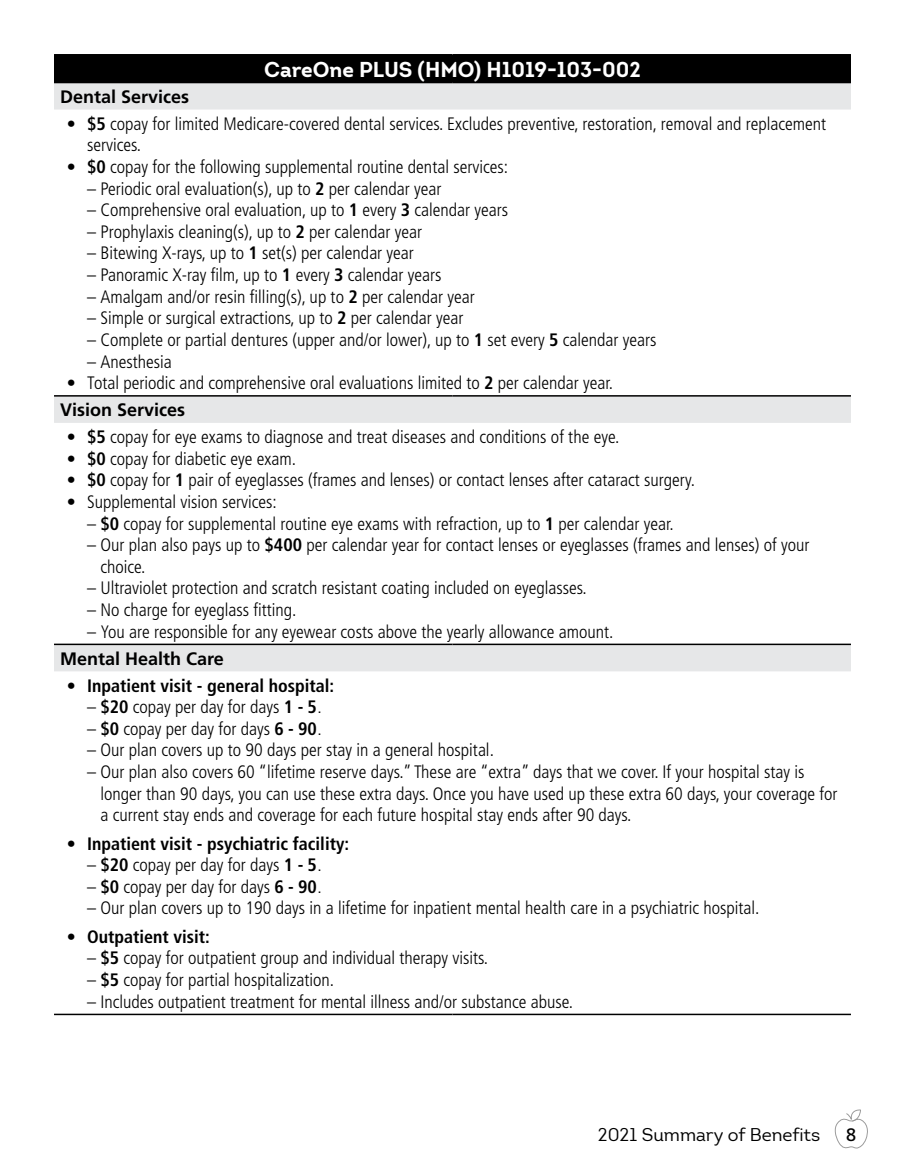
<style>
.page{position:relative;width:905px;height:1175px;background:#fff}
.page>*{position:absolute;margin:0;border:0;box-sizing:border-box;transform-origin:0 0}
.Sec_Tittles{font:700 21px "Intro";color:#fff}
.t1{font:300 condensed 18px/21.6px "Frutiger";color:#000}
.t2{font:700 condensed 18px "Frutiger";color:#000}
.t3{font:700 18px "Frutiger";color:#000}
.t4{font:18px "Intro";color:#000}
.t5{font:18px "Frutiger";color:#000}
.s1{font-weight:700}
.s2{font-stretch:normal}
</style>
<div class="page">
<svg style="left:834px;top:1109px;width:34px;height:39px"></svg>
<div style="left:54px;top:55px;width:796px;height:27px;background:#000"></div>
<svg style="left:54px;top:83px;width:796px;height:588px"></svg>
<hr style="left:54px;top:54px;width:398px;height:2px;background:#000">
<hr style="left:452px;top:54px;width:398px;height:2px;background:#000">
<hr style="left:54px;top:82px;width:398px;height:1px;background:#000">
<hr style="left:452px;top:82px;width:398px;height:1px;background:#000">
<hr style="left:54px;top:395px;width:398px;height:1px;background:#000">
<hr style="left:452px;top:395px;width:398px;height:1px;background:#000">
<hr style="left:54px;top:643px;width:398px;height:2px;background:#000">
<hr style="left:452px;top:643px;width:398px;height:2px;background:#000">
<hr style="left:54px;top:1013px;width:398px;height:2px;background:#000">
<hr style="left:452px;top:1013px;width:398px;height:2px;background:#000">
<p class="Sec_Tittles" style="left:264px;top:56px;width:378px">CareOne PLUS (HMO) H1019-103-002</p>
<p class="t3" style="left:60px;top:86px;width:131px">Dental Services</p>
<p class="t1" style="left:87px;top:113px;width:740px;text-indent:-20px"><span class="s1">• $5</span> copay for limited Medicare-covered dental services. Excludes preventive, restoration, removal and replacement services.</p>
<p class="t1" style="left:67px;top:156px;width:443px"><span class="s1">• $0</span> copay for the following supplemental routine dental services:</p>
<p class="t1" style="left:87px;top:178px;width:356px">– Periodic oral evaluation(s), up to <span class="s1">2</span> per calendar year</p>
<p class="t1" style="left:87px;top:199px;width:422px">– Comprehensive oral evaluation, up to <span class="s1">1</span> every <span class="s1">3</span> calendar years</p>
<p class="t1" style="left:87px;top:221px;width:336px">– Prophylaxis cleaning(s), up to <span class="s1">2</span> per calendar year</p>
<p class="t1" style="left:87px;top:243px;width:328px">– Bitewing X-rays, up to <span class="s1">1</span> set(s) per calendar year</p>
<p class="t1" style="left:87px;top:264px;width:356px">– Panoramic X-ray film, up to <span class="s1">1</span> every <span class="s1">3</span> calendar years</p>
<p class="t1" style="left:87px;top:286px;width:389px">– Amalgam and/or resin filling(s), up to <span class="s1">2</span> per calendar year</p>
<p class="t1" style="left:87px;top:307px;width:378px">– Simple or surgical extractions, up to <span class="s1">2</span> per calendar year</p>
<p class="t1" style="left:87px;top:329px;width:571px">– Complete or partial dentures (upper and/or lower), up to <span class="s1">1</span> set every <span class="s1">5</span> calendar years</p>
<p class="t1" style="left:87px;top:351px;width:86px">– Anesthesia</p>
<p class="t1" style="left:67px;top:372px;width:548px">• Total periodic and comprehensive oral evaluations limited to <span class="s1">2</span> per calendar year.</p>
<p class="t3" style="left:60px;top:399px;width:127px">Vision Services</p>
<p class="t1" style="left:67px;top:426px;width:554px"><span class="s1">• $5</span> copay for eye exams to diagnose and treat diseases and conditions of the eye.</p>
<p class="t1" style="left:67px;top:448px;width:231px"><span class="s1">• $0</span> copay for diabetic eye exam.</p>
<p class="t1" style="left:67px;top:469px;width:630px"><span class="s1">• $0</span> copay for <span class="s1">1</span> pair of eyeglasses (frames and lenses) or contact lenses after cataract surgery.</p>
<p class="t1" style="left:67px;top:491px;width:211px">• Supplemental vision services:</p>
<p class="t1" style="left:87px;top:513px;width:588px">– <span class="s1">$0</span> copay for supplemental routine eye exams with refraction, up to <span class="s1">1</span> per calendar year.</p>
<p class="t1" style="left:100px;top:534px;width:710px;text-indent:-14px">– Our plan also pays up to <span class="s1">$400</span> per calendar year for contact lenses or eyeglasses (frames and lenses) of your choice.</p>
<p class="t1" style="left:87px;top:577px;width:501px">– Ultraviolet protection and scratch resistant coating included on eyeglasses.</p>
<p class="t1" style="left:87px;top:599px;width:211px">– No charge for eyeglass fitting.</p>
<p class="t1" style="left:87px;top:621px;width:528px">– You are responsible for any eyewear costs above the yearly allowance amount.</p>
<p class="t3" style="left:60px;top:648px;width:165px">Mental Health Care</p>
<p class="t2" style="left:67px;top:674px;width:269px">• Inpatient visit - general hospital:</p>
<p class="t1" style="left:87px;top:696px;width:236px">– <span class="s1">$20</span> copay per day for days <span class="s1">1 - 5</span><span class="s2">.</span></p>
<p class="t1" style="left:87px;top:718px;width:236px">– <span class="s1">$0</span> copay per day for days <span class="s1">6 - 90</span><span class="s2">.</span></p>
<p class="t1" style="left:87px;top:739px;width:408px">– Our plan covers up to 90 days per stay in a general hospital.</p>
<p class="t1" style="left:100px;top:761px;width:738px;text-indent:-14px">– Our plan also covers 60 “lifetime reserve days.” These are “extra” days that we cover. If your hospital stay is longer than 90 days, you can use these extra days. Once you have used up these extra 60 days, your coverage for a current stay ends and coverage for each future hospital stay ends after 90 days.</p>
<p class="t2" style="left:67px;top:832px;width:284px">• Inpatient visit - psychiatric facility:</p>
<p class="t1" style="left:87px;top:854px;width:236px">– <span class="s1">$20</span> copay per day for days <span class="s1">1 - 5</span><span class="s2">.</span></p>
<p class="t1" style="left:87px;top:876px;width:236px">– <span class="s1">$0</span> copay per day for days <span class="s1">6 - 90</span><span class="s2">.</span></p>
<p class="t1" style="left:87px;top:897px;width:674px">– Our plan covers up to 190 days in a lifetime for inpatient mental health care in a psychiatric hospital.</p>
<p class="t2" style="left:67px;top:926px;width:144px">• Outpatient visit:</p>
<p class="t1" style="left:87px;top:947px;width:402px">– <span class="s1">$5</span> copay for outpatient group and individual therapy visits.</p>
<p class="t1" style="left:87px;top:969px;width:248px">– <span class="s1">$5</span> copay for partial hospitalization.</p>
<p class="t1" style="left:87px;top:990px;width:487px">– Includes outpatient treatment for mental illness and/or substance abuse.</p>
<p class="t4" style="left:598px;top:1123px;width:224px">2021 Summary of Benefits</p>
<p class="t5" style="left:846px;top:1124px;width:12px">8</p>
</div>
